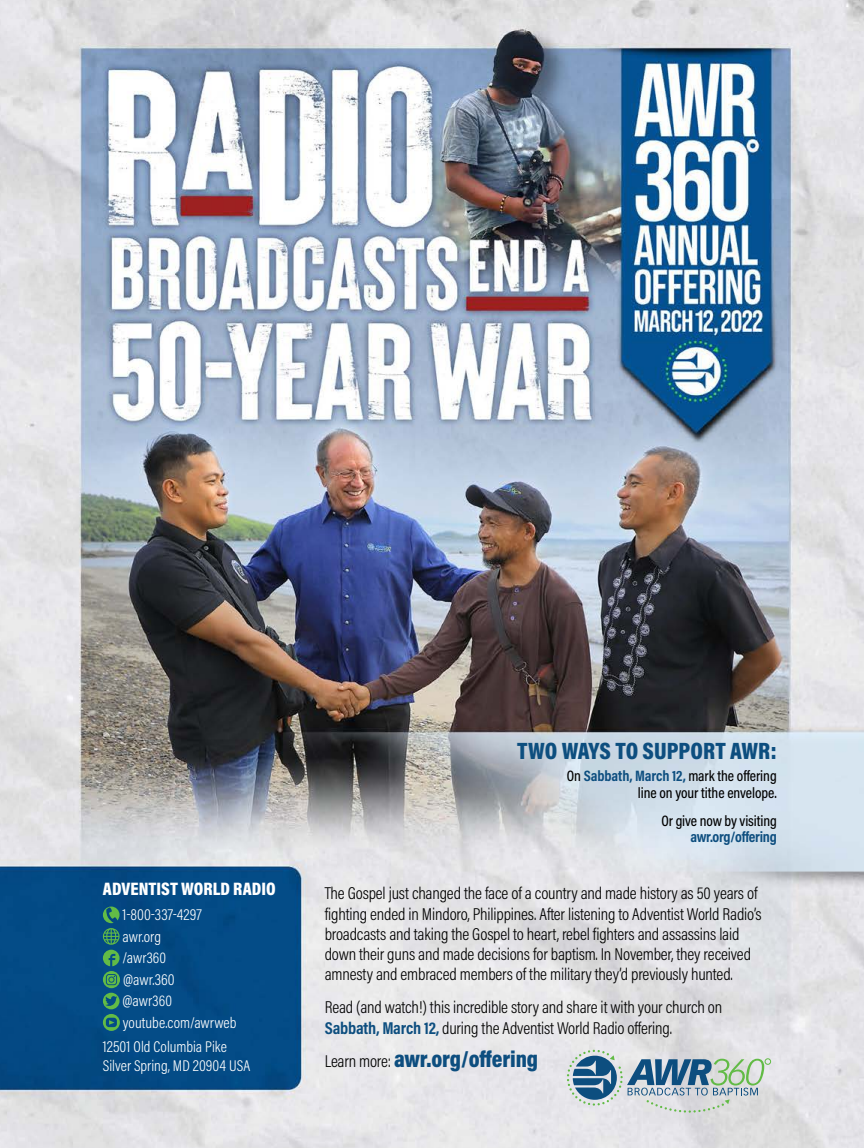
<style>
.page{position:relative;width:864px;height:1148px;background:#fff}
.page>*{position:absolute;margin:0;border:0;box-sizing:border-box;transform-origin:0 0}
.t1{font:900 23.85px "Acumin Pro Cond";color:#0d4e7f}
.t2{font:900 23.25px "Acumin Pro Cond";letter-spacing:-.005em;color:#0d4e7f}
.t3{font:900 18.15px "Acumin Pro Cond";letter-spacing:.005em;color:#fff}
.t4{font:300 17.25px/20.2px "Acumin Pro Cond";letter-spacing:-.01em;color:#000}
.t5{font:300 15.6px/21.6px "Acumin Pro Cond";color:#fff}
.t6{font:500 15.15px/16.5px "Acumin Pro Cond";letter-spacing:-.005em;color:#000;text-align:right}
.t7{font:700 15.15px "Acumin Pro Cond";letter-spacing:-.02em;color:#0d4e7f}
.s1{font-weight:700;color:#0d4e7f}
.s2{font-weight:300;font-size:17.25px;color:#000}
</style>
<div class="page">
<img style="left:0;top:0;width:864px;height:1148px">
<svg style="left:103px;top:906px;width:17px;height:124px;background:#2c7b69"></svg>
<svg style="left:567px;top:1049px;width:204px;height:63px;background:#aabdc4"></svg>
<p class="t3" style="left:103px;top:877px;width:174px">ADVENTIST WORLD RADIO</p>
<p class="t5" style="left:123px;top:903px;width:115px">1-800-337-4297 awr.org<br>/awr360<br>@awr.360<br>@awr360 youtube.com/awrweb</p>
<p class="t5" style="left:103px;top:1037px;width:149px;line-height:18.5px">12501 Old Columbia Pike<br>Silver Spring, MD 20904 USA</p>
<h1 class="t1" style="left:517px;top:735px;width:261px">TWO WAYS TO SUPPORT AWR:</h1>
<p class="t6" style="left:567px;top:767px;width:211px">On <span class="s1">Sabbath, March 12,</span> mark the offering line on your tithe envelope.</p>
<p class="t6" style="left:662px;top:812px;width:117px">Or give now by visiting</p>
<p class="t7" style="left:691px;top:827px;width:88px">awr.org/offering</p>
<p class="t4" style="left:325px;top:883px;width:439px">The Gospel just changed the face of a country and made history as 50 years of fighting ended in Mindoro, Philippines. After listening to Adventist World Radio’s broadcasts and taking the Gospel to heart, rebel fighters and assassins laid down their guns and made decisions for baptism. In November, they received amnesty and embraced members of the military they’d previously hunted.</p>
<p class="t4" style="left:325px;top:997px;width:399px">Read (and watch!) this incredible story and share it with your church on<br><span class="s1">Sabbath, March 12,</span> during the Adventist World Radio offering.</p>
<h2 class="t2" style="left:325px;top:1043px;width:215px"><span class="s2">Learn more:</span> awr.org/offering</h2>
</div>
